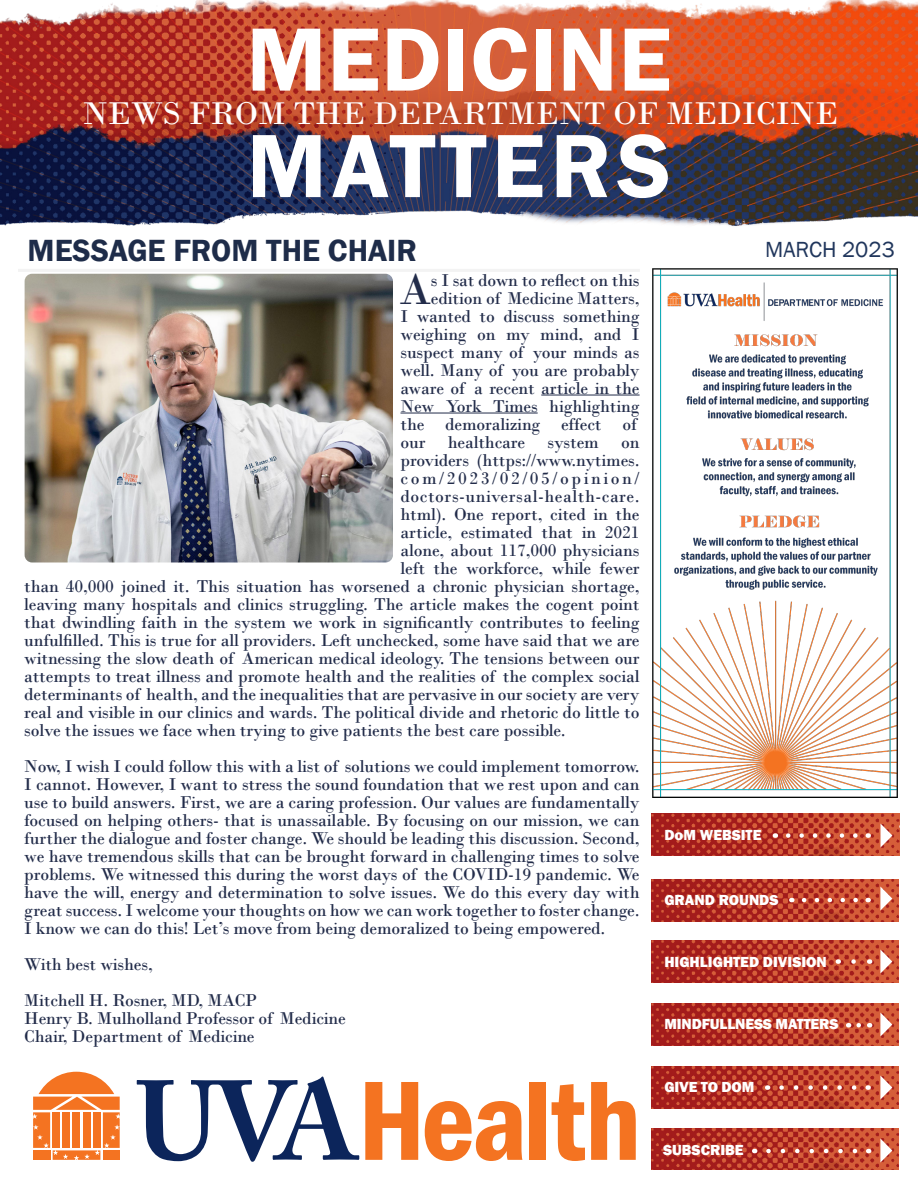
<style>
.page{position:relative;width:918px;height:1188px;background:#fff}
.page>*{position:absolute;margin:0;border:0;box-sizing:border-box;transform-origin:0 0}
.t1{font:600 93px "Franklin Gothic";letter-spacing:.01em;color:#fff}
.t2{font:600 93px "Franklin Gothic";letter-spacing:.06em;color:#fff}
.t3{font:45.45px "Bodoni";color:#222c4a}
.t4{font:33px "Bodoni";color:#fff}
.t5{font:600 31.5px "Franklin Gothic";color:#1e2c49}
.t6{font:22.5px "Franklin Gothic";color:#20365c}
.t7{font:18px/18px "Bodoni";letter-spacing:-.01em;color:#222c4a;text-align:justify}
.t8{font:18px "Bodoni";letter-spacing:.03em;color:#222c4a}
.t9{font:18px "Bodoni";letter-spacing:.14em;color:#222c4a}
.t10{font:800 15px "Franklin Gothic";color:#fff}
</style>
<div class="page">
<hr style="left:541px;top:395px;width:99px;height:1px;background:#222c4a">
<hr style="left:400px;top:413px;width:138px;height:1px;background:#222c4a">
<img style="left:25px;top:274px;width:368px;height:288px">
<img style="left:652px;top:268px;width:246px;height:530px">
<svg style="left:33px;top:1072px;width:87px;height:88px"></svg>
<svg style="left:137px;top:1077px;width:222px;height:85px"></svg>
<svg style="left:365px;top:1082px;width:53px;height:78px"></svg>
<svg style="left:425px;top:1101px;width:97px;height:60px"></svg>
<div style="left:530px;top:1082px;width:16px;height:78px;background:#f47321"></div>
<svg style="left:552px;top:1084px;width:33px;height:77px"></svg>
<svg style="left:591px;top:1082px;width:45px;height:78px"></svg>
<img style="left:651px;top:1004px;width:248px;height:42px">
<img style="left:651px;top:1066px;width:248px;height:42px">
<img style="left:651px;top:1128px;width:248px;height:42px">
<img style="left:651px;top:880px;width:248px;height:42px">
<img style="left:651px;top:941px;width:248px;height:42px">
<img style="left:651px;top:814px;width:248px;height:42px">
<svg style="left:804px;top:898px;width:57px;height:4px"></svg>
<svg style="left:853px;top:959px;width:8px;height:5px"></svg>
<svg style="left:859px;top:1023px;width:11px;height:5px"></svg>
<svg style="left:782px;top:1085px;width:78px;height:5px"></svg>
<svg style="left:768px;top:1149px;width:93px;height:4px"></svg>
<svg style="left:788px;top:833px;width:73px;height:5px"></svg>
<svg style="left:881px;top:824px;width:11px;height:24px"></svg>
<svg style="left:880px;top:886px;width:12px;height:24px"></svg>
<svg style="left:880px;top:950px;width:12px;height:24px"></svg>
<svg style="left:880px;top:1012px;width:12px;height:24px"></svg>
<svg style="left:880px;top:1076px;width:12px;height:24px"></svg>
<svg style="left:880px;top:1138px;width:12px;height:24px"></svg>
<img style="left:0;top:0;width:918px;height:226px">
<div style="left:62px;top:77px;width:798px;height:72px;background:#933013;opacity:.75"></div>
<hr style="left:18px;top:269px;width:622px;height:3px;background:#f3f3f3">
<p class="t1" style="left:246px;top:2px;width:427px">MEDICINE</p>
<p class="t4" style="left:83px;top:94px;width:757px">NEWS FROM THE DEPARTMENT OF MEDICINE</p>
<p class="t2" style="left:247px;top:109px;width:426px">MATTERS</p>
<p class="t5" style="left:28px;top:231px;width:391px">MESSAGE FROM THE CHAIR</p>
<p class="t6" style="left:765px;top:235px;width:131px">MARCH 2023</p>
<p class="t3" style="left:399px;top:262px;width:34px">A</p>
<p class="t7" style="left:431px;top:271px;width:210px">s I sat down to reflect on this</p>
<p class="t7" style="left:431px;top:289px;width:210px">edition of Medicine Matters,</p>
<p class="t7" style="left:400px;top:307px;width:241px">I wanted to discuss something</p>
<p class="t7" style="left:400px;top:325px;width:241px">weighing on my mind, and I</p>
<p class="t7" style="left:400px;top:343px;width:241px">suspect many of your minds as</p>
<p class="t7" style="left:400px;top:361px;width:241px">well. Many of you are probably</p>
<p class="t7" style="left:400px;top:379px;width:241px">aware of a recent article in the</p>
<p class="t7" style="left:400px;top:397px;width:241px">New York Times highlighting</p>
<p class="t7" style="left:400px;top:415px;width:238px">the demoralizing effect of</p>
<p class="t7" style="left:400px;top:433px;width:241px">our healthcare system on</p>
<p class="t7" style="left:400px;top:451px;width:241px">providers (https://www.nytimes.</p>
<p class="t9" style="left:400px;top:467px;width:241px">com/2023/02/05/opinion/</p>
<p class="t8" style="left:400px;top:485px;width:241px">doctors-universal-health-care.</p>
<p class="t7" style="left:400px;top:505px;width:241px">html). One report, cited in the</p>
<p class="t7" style="left:400px;top:523px;width:241px">article, estimated that in 2021</p>
<p class="t7" style="left:400px;top:541px;width:241px">alone, about 117,000 physicians</p>
<p class="t7" style="left:400px;top:559px;width:241px">left the workforce, while fewer</p>
<p class="t7" style="left:24px;top:577px;width:617px">than 40,000 joined it. This situation has worsened a chronic physician shortage,</p>
<p class="t7" style="left:24px;top:595px;width:617px">leaving many hospitals and clinics struggling. The article makes the cogent point</p>
<p class="t7" style="left:24px;top:613px;width:617px">that dwindling faith in the system we work in significantly contributes to feeling</p>
<p class="t7" style="left:24px;top:631px;width:617px">unfulfilled. This is true for all providers. Left unchecked, some have said that we are</p>
<p class="t7" style="left:24px;top:649px;width:617px">witnessing the slow death of American medical ideology. The tensions between our</p>
<p class="t7" style="left:24px;top:667px;width:617px">attempts to treat illness and promote health and the realities of the complex social</p>
<p class="t7" style="left:24px;top:685px;width:617px">determinants of health, and the inequalities that are pervasive in our society are very</p>
<p class="t7" style="left:24px;top:703px;width:617px">real and visible in our clinics and wards. The political divide and rhetoric do little to</p>
<p class="t7" style="left:24px;top:721px;width:543px">solve the issues we face when trying to give patients the best care possible.</p>
<p class="t7" style="left:24px;top:757px;width:617px">Now, I wish I could follow this with a list of solutions we could implement tomorrow.<br>I cannot. However, I want to stress the sound foundation that we rest upon and can use to build answers. First, we are a caring profession. Our values are fundamentally focused on helping others- that is unassailable. By focusing on our mission, we can further the dialogue and foster change. We should be leading this discussion. Second, we have tremendous skills that can be brought forward in challenging times to solve problems. We witnessed this during the worst days of the COVID-19 pandemic. We have the will, energy and determination to solve issues. We do this every day with great success. I welcome your thoughts on how we can work together to foster change.<br>I know we can do this! Let’s move from being demoralized to being empowered.</p>
<p class="t7" style="left:24px;top:955px;width:130px">With best wishes,</p>
<p class="t7" style="left:24px;top:991px;width:234px">Mitchell H. Rosner, MD, MACP</p>
<p class="t7" style="left:24px;top:1009px;width:323px">Henry B. Mulholland Professor of Medicine</p>
<p class="t7" style="left:24px;top:1027px;width:232px">Chair, Department of Medicine</p>
<p class="t10" style="left:664px;top:826px;width:99px">DoM WEBSITE</p>
<p class="t10" style="left:664px;top:890px;width:116px">GRAND ROUNDS</p>
<p class="t10" style="left:664px;top:952px;width:164px">HIGHLIGHTED DIVISION</p>
<p class="t10" style="left:664px;top:1014px;width:176px">MINDFULLNESS MATTERS</p>
<p class="t10" style="left:664px;top:1077px;width:91px">GIVE TO DOM</p>
<p class="t10" style="left:663px;top:1140px;width:82px">SUBSCRIBE</p>
</div>
